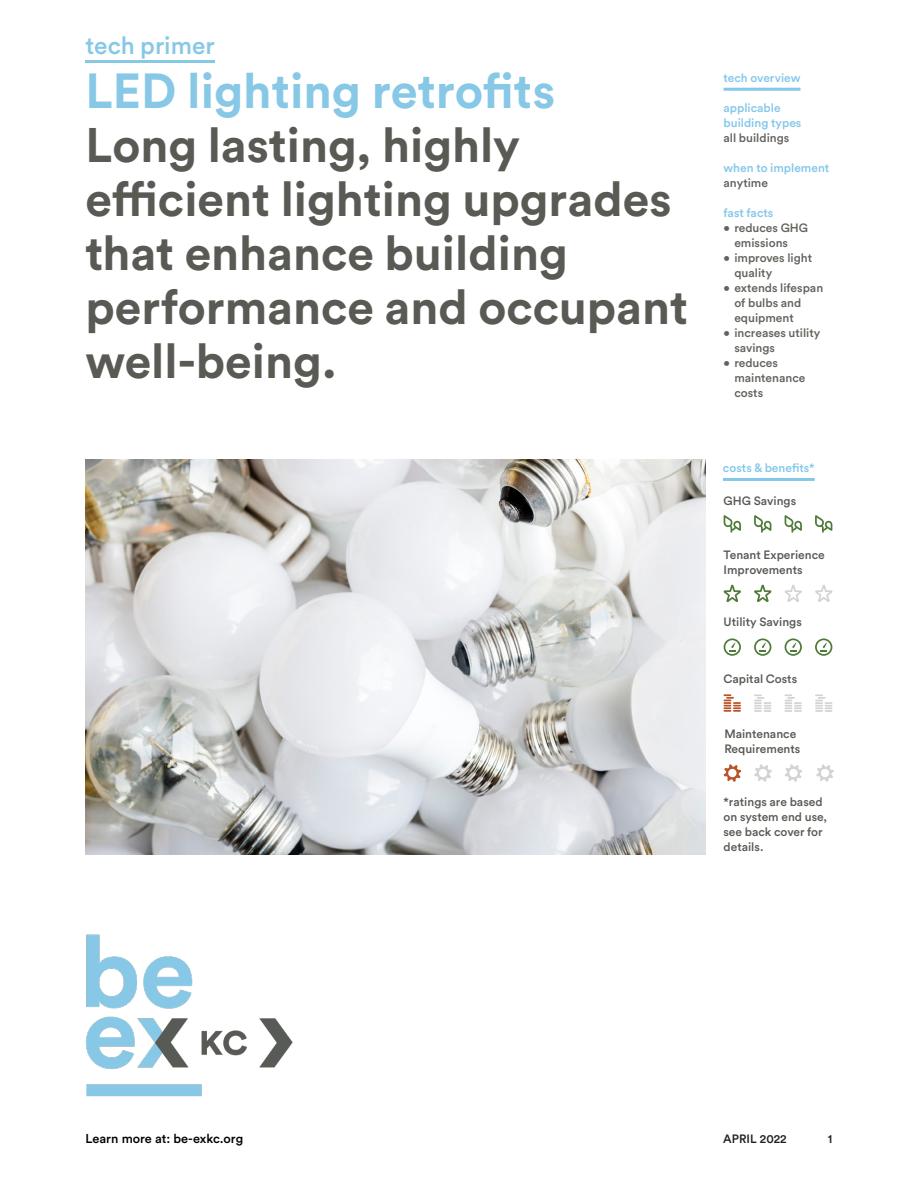
<style>
.page{position:relative;width:918px;height:1188px;background:#fff}
.page>*{position:absolute;margin:0;border:0;box-sizing:border-box;transform-origin:0 0}
.Circular_32_5_36{font:700 48.75px "Circular Std";color:#87c8e6}
.Circular_32_5_36-2{font:700 48px/54px "Circular Std";color:#5a5a55}
.Circular__Slug__16_2{font:500 24.3px "Circular Std";color:#87c8e6}
.t1{font:500 12.75px "Circular Std";color:#000}
.Circular_10_5_12{font:500 12px/15px "Circular Std";color:#63625d}
.Circular_10_5_12-2{font:500 12px/15px "Circular Std";color:#5a5a55}
.Circular_10_5_12-3{font:500 12px "Circular Std";color:#83c7ea}
.t2{font:500 12px "Circular Std";letter-spacing:.01em;color:#231f20}
.s1{font-size:48.75px}
</style>
<div class="page">
<img style="left:86px;top:459px;width:619px;height:396px">
<svg style="left:815px;top:694px;width:17px;height:18px"></svg>
<svg style="left:785px;top:694px;width:17px;height:18px"></svg>
<svg style="left:754px;top:694px;width:17px;height:18px"></svg>
<hr style="left:723px;top:478px;width:92px;height:3px;background:#83c7ea">
<hr style="left:724px;top:88px;width:76px;height:3px;background:#83c7ea">
<svg style="left:724px;top:515px;width:17px;height:18px"></svg>
<svg style="left:754px;top:515px;width:17px;height:18px"></svg>
<svg style="left:785px;top:515px;width:17px;height:18px"></svg>
<svg style="left:815px;top:515px;width:17px;height:18px"></svg>
<svg style="left:785px;top:764px;width:17px;height:18px"></svg>
<svg style="left:754px;top:764px;width:18px;height:18px"></svg>
<svg style="left:724px;top:764px;width:17px;height:18px"></svg>
<svg style="left:816px;top:764px;width:18px;height:18px"></svg>
<svg style="left:754px;top:638px;width:17px;height:18px"></svg>
<svg style="left:785px;top:638px;width:17px;height:18px"></svg>
<svg style="left:815px;top:638px;width:17px;height:18px"></svg>
<svg style="left:724px;top:638px;width:17px;height:18px"></svg>
<svg style="left:784px;top:585px;width:18px;height:17px"></svg>
<svg style="left:815px;top:585px;width:18px;height:17px"></svg>
<svg style="left:754px;top:585px;width:18px;height:17px"></svg>
<svg style="left:724px;top:585px;width:17px;height:17px"></svg>
<svg style="left:724px;top:694px;width:17px;height:18px"></svg>
<hr style="left:86px;top:60px;width:129px;height:3px;background:#87c8e6">
<img style="left:85px;top:934px;width:208px;height:163px">
<p class="Circular__Slug__16_2" style="left:86px;top:30px;width:131px">tech primer</p>
<p class="Circular_32_5_36" style="left:86px;top:59px;width:471px">LED lighting retrofits</p>
<p class="Circular_32_5_36-2" style="left:86px;top:117px;width:604px">Long lasting, highly efficient lighting upgrades that enhance building performance and occupant well-being<span class="s1">.</span></p>
<p class="Circular_10_5_12-3" style="left:724px;top:70px;width:78px">tech overview</p>
<p class="Circular_10_5_12-3" style="left:724px;top:100px;width:59px">applicable</p>
<p class="Circular_10_5_12-3" style="left:724px;top:115px;width:79px">building types</p>
<p class="Circular_10_5_12" style="left:724px;top:130px;width:67px">all buildings</p>
<p class="Circular_10_5_12-3" style="left:724px;top:160px;width:107px">when to implement</p>
<p class="Circular_10_5_12" style="left:724px;top:175px;width:46px">anytime</p>
<p class="Circular_10_5_12-3" style="left:724px;top:205px;width:51px">fast facts</p>
<p class="Circular_10_5_12" style="left:734px;top:220px;width:75px;text-indent:-11px">• reduces GHG emissions</p>
<p class="Circular_10_5_12" style="left:734px;top:250px;width:79px;text-indent:-11px">• improves light quality</p>
<p class="Circular_10_5_12" style="left:734px;top:280px;width:90px;text-indent:-11px">• extends lifespan of bulbs and equipment</p>
<p class="Circular_10_5_12" style="left:734px;top:325px;width:88px;text-indent:-11px">• increases utility savings</p>
<p class="Circular_10_5_12" style="left:734px;top:355px;width:73px;text-indent:-11px">• reduces maintenance costs</p>
<p class="Circular_10_5_12-3" style="left:723px;top:460px;width:93px">costs &amp; benefits*</p>
<p class="Circular_10_5_12-2" style="left:724px;top:493px;width:74px">GHG Savings</p>
<p class="Circular_10_5_12-2" style="left:724px;top:547px;width:103px">Tenant Experience<br>Improvements</p>
<p class="Circular_10_5_12-2" style="left:724px;top:614px;width:80px">Utility Savings</p>
<p class="Circular_10_5_12-2" style="left:724px;top:671px;width:75px">Capital Costs</p>
<p class="Circular_10_5_12-2" style="left:724px;top:726px;width:78px">Maintenance<br>Requirements</p>
<p class="Circular_10_5_12-2" style="left:724px;top:794px;width:105px">*ratings are based on system end use, see back cover for details.</p>
<p class="t1" style="left:85px;top:1131px;width:159px">Learn more at: be-exkc.org</p>
<p class="t2" style="left:723px;top:1131px;width:65px">APRIL 2022</p>
<p class="t2" style="left:828px;top:1131px;width:6px">1</p>
</div>
